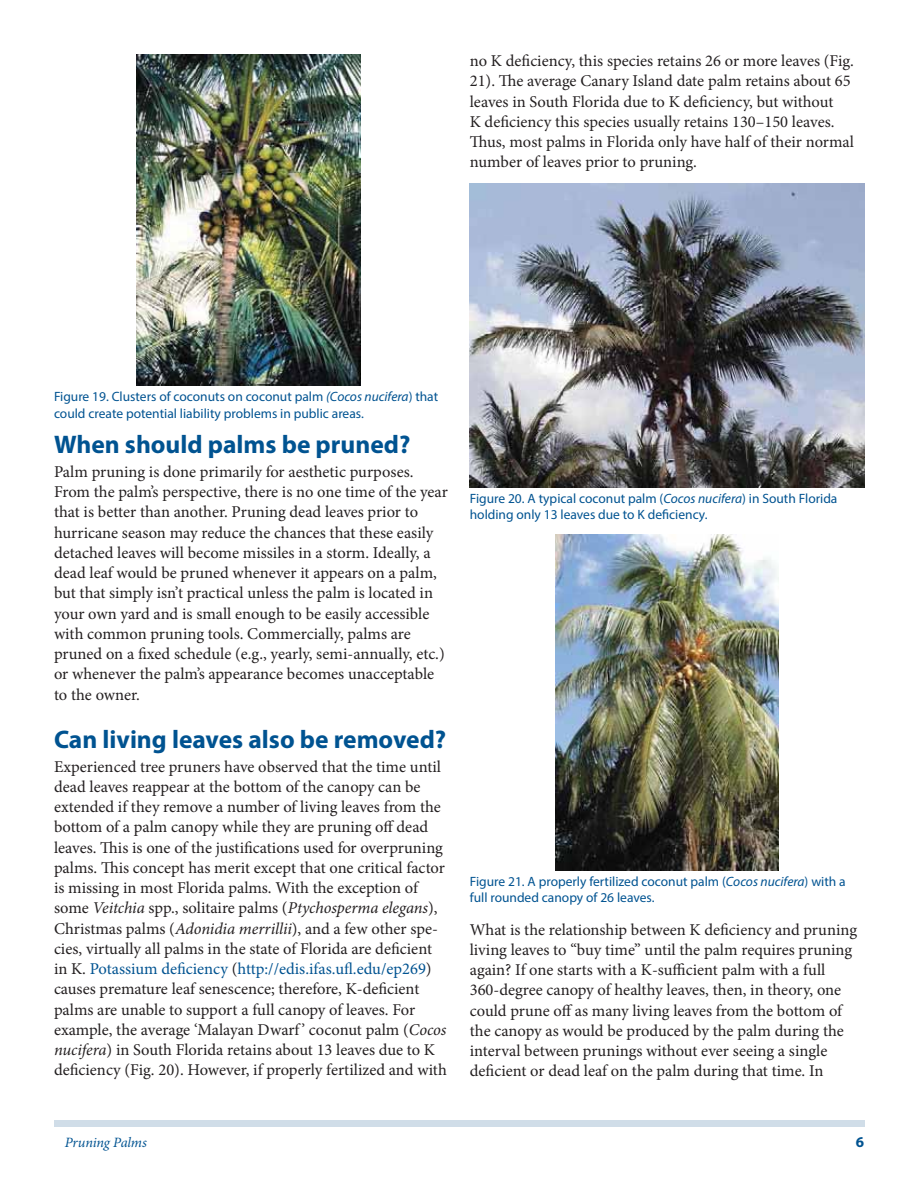
<style>
.page{position:relative;width:918px;height:1188px;background:#fff}
.page>*{position:absolute;margin:0;border:0;box-sizing:border-box;transform-origin:0 0}
.t1{font:700 25.5px "Myriad Pro";color:#005391}
.t2{font:16.5px/20.2px "Minion Pro";color:#231f20}
.t3{font:700 15px "Myriad Pro";color:#005391}
.t4{font:italic 14.25px "Minion Pro";letter-spacing:-.015em;color:#005391}
.t5{font:13.5px/16.5px "Myriad Pro";color:#005391}
.s1{font-style:italic}
.s2{color:#005391}
</style>
<div class="page">
<div style="left:54px;top:1120px;width:810px;height:7px;background:#d0dde8"></div>
<img style="left:136px;top:54px;width:224px;height:332px">
<img style="left:555px;top:534px;width:224px;height:336px">
<img style="left:470px;top:183px;width:394px;height:304px">
<p class="t2" style="left:470px;top:52px;width:386px">no K deficiency, this species retains 26 or more leaves (Fig.<br>21). The average Canary Island date palm retains about 65 leaves in South Florida due to K deficiency, but without<br>K deficiency this species usually retains 130–150 leaves.<br>Thus, most palms in Florida only have half of their normal number of leaves prior to pruning.</p>
<p class="t5" style="left:54px;top:389px;width:386px">Figure 19. Clusters of coconuts on coconut palm <span class="s1">(Cocos nucifera</span>) that could create potential liability problems in public areas.</p>
<h1 class="t1" style="left:54px;top:435px;width:358px">When should palms be pruned?</h1>
<p class="t2" style="left:54px;top:463px;width:395px">Palm pruning is done primarily for aesthetic purposes.<br>From the palm’s perspective, there is no one time of the year that is better than another. Pruning dead leaves prior to hurricane season may reduce the chances that these easily detached leaves will become missiles in a storm. Ideally, a dead leaf would be pruned whenever it appears on a palm, but that simply isn’t practical unless the palm is located in your own yard and is small enough to be easily accessible with common pruning tools. Commercially, palms are pruned on a fixed schedule (e.g., yearly, semi-annually, etc.) or whenever the palm’s appearance becomes unacceptable to the owner.</p>
<h1 class="t1" style="left:54px;top:730px;width:394px">Can living leaves also be removed?</h1>
<p class="t2" style="left:54px;top:758px;width:394px">Experienced tree pruners have observed that the time until dead leaves reappear at the bottom of the canopy can be extended if they remove a number of living leaves from the bottom of a palm canopy while they are pruning off dead leaves. This is one of the justifications used for overpruning palms. This concept has merit except that one critical factor is missing in most Florida palms. With the exception of some <span class="s1">Veitchia</span> spp., solitaire palms (<span class="s1">Ptychosperma elegans</span>), Christmas palms (<span class="s1">Adonidia merrillii</span>), and a few other spe&shy;cies, virtually all palms in the state of Florida are deficient in K. <span class="s2">Potassium deficiency</span> (<span class="s2">http://edis.ifas.ufl.edu/ep269</span>) causes premature leaf senescence; therefore, K-deficient palms are unable to support a full canopy of leaves. For example, the average ‘Malayan Dwarf ’ coconut palm (<span class="s1">Cocos nucifera</span>) in South Florida retains about 13 leaves due to K deficiency (Fig. 20). However, if properly fertilized and with</p>
<p class="t5" style="left:470px;top:491px;width:369px">Figure 20. A typical coconut palm (<span class="s1">Cocos nucifera</span>) in South Florida holding only 13 leaves due to K deficiency.</p>
<p class="t5" style="left:470px;top:874px;width:377px">Figure 21. A properly fertilized coconut palm (<span class="s1">Cocos nucifera</span>) with a full rounded canopy of 26 leaves.</p>
<p class="t2" style="left:470px;top:920px;width:389px">What is the relationship between K deficiency and pruning living leaves to “buy time” until the palm requires pruning again? If one starts with a K-sufficient palm with a full 360-degree canopy of healthy leaves, then, in theory, one could prune off as many living leaves from the bottom of the canopy as would be produced by the palm during the interval between prunings without ever seeing a single deficient or dead leaf on the palm during that time. In</p>
<p class="t4" style="left:65px;top:1137px;width:84px">Pruning Palms</p>
<p class="t3" style="left:856px;top:1137px;width:10px">6</p>
</div>
